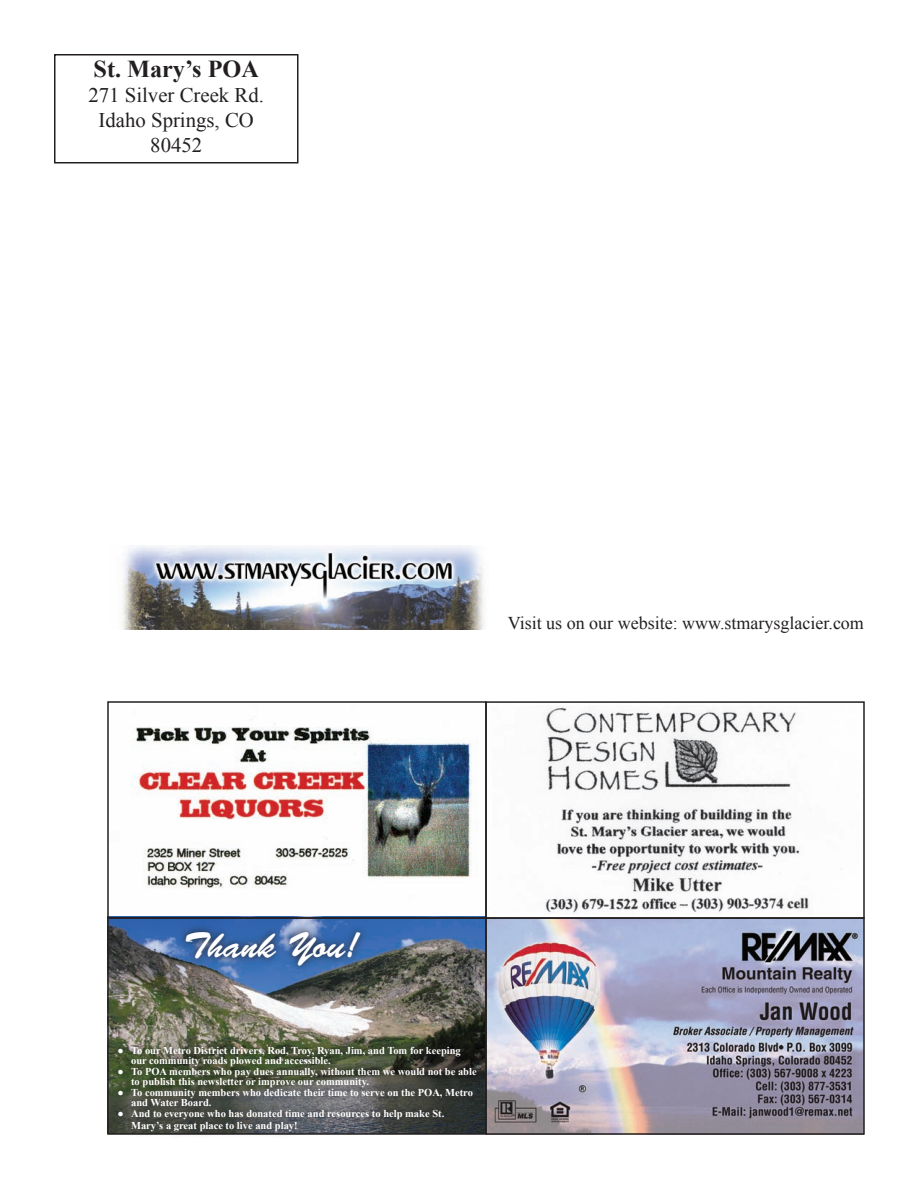
<style>
.page{position:relative;width:918px;height:1188px;background:#fff}
.page>*{position:absolute;margin:0;border:0;box-sizing:border-box;transform-origin:0 0}
.t1{font:36px "Brush Script Std";color:#fff}
.t2{font:700 24.3px "Times New Roman";color:#231f20}
.t3{font:20.85px/24.9px "Times New Roman";color:#231f20;text-align:center}
.t4{font:18px "Times New Roman";color:#231f20}
.t5{font:700 10.5px/10.5px "Times New Roman";color:#fff}
</style>
<div class="page">
<img style="left:544px;top:707px;width:298px;height:207px">
<img style="left:134px;top:719px;width:338px;height:170px">
<img style="left:122px;top:546px;width:362px;height:83px">
<div style="left:54px;top:54px;width:244px;height:110px;border:2px solid #231f20"></div>
<img style="left:488px;top:920px;width:374px;height:212px">
<div style="left:485px;top:917px;width:380px;height:218px;border:2px solid #231f20"></div>
<div style="left:485px;top:701px;width:380px;height:218px;border:2px solid #231f20"></div>
<div style="left:107px;top:701px;width:380px;height:218px;border:2px solid #231f20"></div>
<img style="left:110px;top:922px;width:375px;height:213px">
<h2 class="t2" style="left:94px;top:52px;width:167px">St. Mary’s POA</h2>
<h3 class="t3" style="left:89px;top:82px;width:177px">271 Silver Creek Rd.<br>Idaho Springs, CO<br>80452</h3>
<h3 class="t4" style="left:508px;top:611px;width:358px">Visit us on our website: www.stmarysglacier.com</h3>
<h1 class="t1" style="left:184px;top:925px;width:177px">Thank You!</h1>
<p class="t5" style="left:131px;top:1045px;width:331px;text-indent:-14px">● To our Metro District drivers, Rod, Troy, Ryan, Jim, and Tom for keeping our community roads plowed and accessible.</p>
<p class="t5" style="left:131px;top:1066px;width:347px;text-indent:-14px">● To POA members who pay dues annually, without them we would not be able to publish this newsletter or improve our community.</p>
<p class="t5" style="left:131px;top:1087px;width:343px;text-indent:-14px">● To community members who dedicate their time to serve on the POA, Metro and Water Board.</p>
<p class="t5" style="left:131px;top:1107px;width:315px;line-height:12px;text-indent:-14px">● And to everyone who has donated time and resources to help make St.<br>Mary’s a great place to live and play!</p>
</div>
